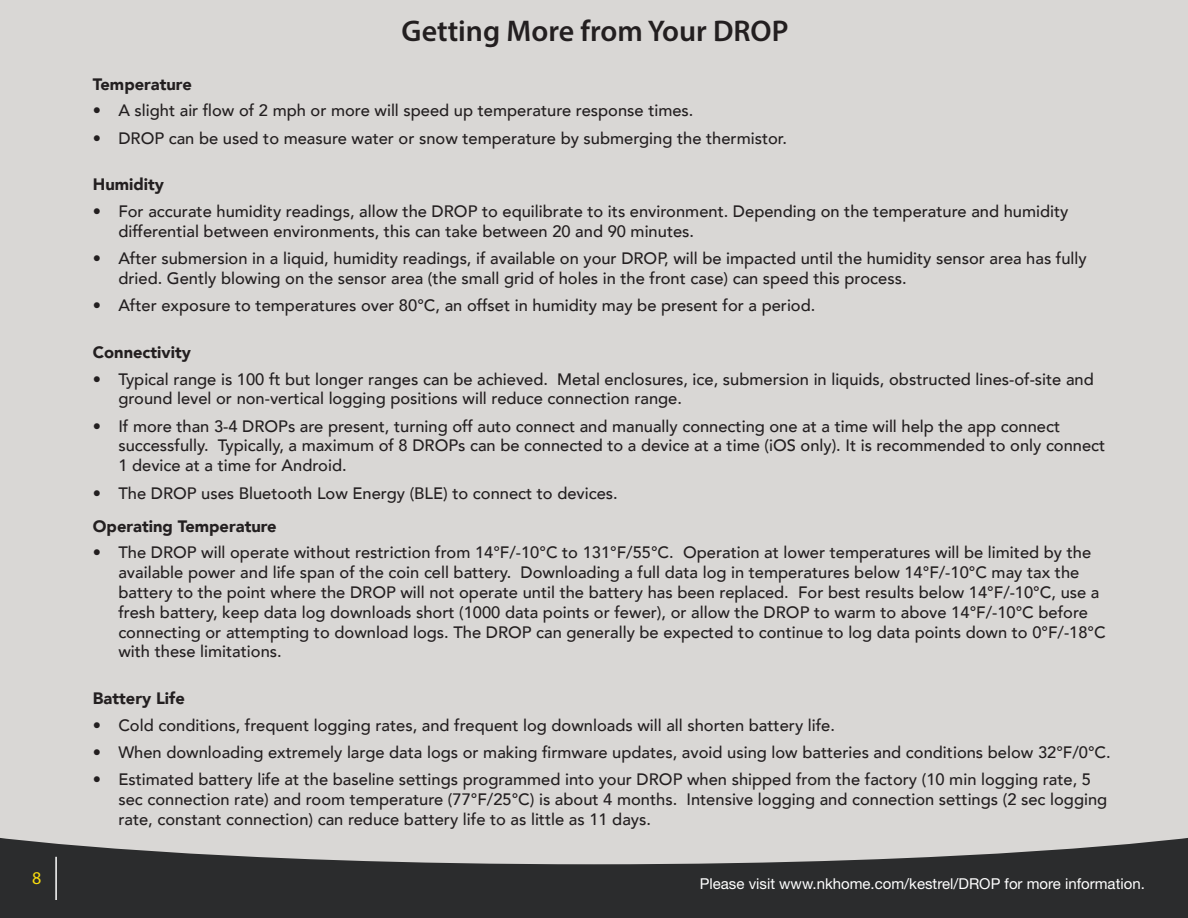
<style>
.page{position:relative;width:1188px;height:918px;background:#fff}
.page>*{position:absolute;margin:0;border:0;box-sizing:border-box;transform-origin:0 0}
.t1{font:600 30px "Myriad Pro";color:#231f20}
.t2{font:18px "Myriad Pro";color:#fadd0e}
.t3{font:500 16.5px/19.8px "Avenir";color:#231f20}
.t4{font:900 16.5px "Avenir";color:#231f20}
.t5{font:15px "Helvetica Neue LT Std";color:#fff}
</style>
<div class="page">
<div style="left:0;top:0;width:1188px;height:917px;background:#d9d7d5"></div>
<svg style="left:0;top:838px;width:1188px;height:80px;fill:#2b2c2d"></svg>
<hr style="left:55px;top:857px;width:2px;height:43px;background:#fff">
<h1 class="t1" style="left:402px;top:11px;width:388px">Getting More from Your DROP</h1>
<p class="t4" style="left:93px;top:70px;width:100px">Temperature</p>
<p class="t3" style="left:93px;top:100px;width:602px">• A slight air flow of 2 mph or more will speed up temperature response times.</p>
<p class="t3" style="left:93px;top:127px;width:696px">• DROP can be used to measure water or snow temperature by submerging the thermistor.</p>
<p class="t4" style="left:93px;top:171px;width:73px">Humidity</p>
<p class="t3" style="left:118px;top:200px;width:952px;text-indent:-25px">• For accurate humidity readings, allow the DROP to equilibrate to its environment. Depending on the temperature and humidity differential between environments, this can take between 20 and 90 minutes.</p>
<p class="t3" style="left:118px;top:248px;width:970px;text-indent:-25px">• After submersion in a liquid, humidity readings, if available on your DROP, will be impacted until the humidity sensor area has fully dried. Gently blowing on the sensor area (the small grid of holes in the front case) can speed this process.</p>
<p class="t3" style="left:93px;top:295px;width:724px">• After exposure to temperatures over 80°C, an offset in humidity may be present for a period.</p>
<p class="t4" style="left:93px;top:338px;width:100px">Connectivity</p>
<p class="t3" style="left:118px;top:368px;width:977px;text-indent:-25px">• Typical range is 100 ft but longer ranges can be achieved. Metal enclosures, ice, submersion in liquids, obstructed lines-of-site and ground level or non-vertical logging positions will reduce connection range.</p>
<p class="t3" style="left:118px;top:415px;width:988px;text-indent:-25px">• If more than 3-4 DROPs are present, turning off auto connect and manually connecting one at a time will help the app connect successfully. Typically, a maximum of 8 DROPs can be connected to a device at a time (iOS only). It is recommended to only connect<br>1 device at a time for Android.</p>
<p class="t3" style="left:93px;top:482px;width:527px">• The DROP uses Bluetooth Low Energy (BLE) to connect to devices.</p>
<p class="t4" style="left:93px;top:512px;width:185px">Operating Temperature</p>
<p class="t3" style="left:118px;top:542px;width:989px;text-indent:-25px">• The DROP will operate without restriction from 14°F/-10°C to 131°F/55°C. Operation at lower temperatures will be limited by the available power and life span of the coin cell battery. Downloading a full data log in temperatures below 14°F/-10°C may tax the battery to the point where the DROP will not operate until the battery has been replaced. For best results below 14°F/-10°C, use a fresh battery, keep data log downloads short (1000 data points or fewer), or allow the DROP to warm to above 14°F/-10°C before connecting or attempting to download logs. The DROP can generally be expected to continue to log data points down to 0°F/-18°C with these limitations.</p>
<p class="t4" style="left:93px;top:684px;width:93px">Battery Life</p>
<p class="t3" style="left:93px;top:714px;width:744px">• Cold conditions, frequent logging rates, and frequent log downloads will all shorten battery life.</p>
<p class="t3" style="left:93px;top:741px;width:1019px">• When downloading extremely large data logs or making firmware updates, avoid using low batteries and conditions below 32°F/0°C.</p>
<p class="t3" style="left:118px;top:769px;width:990px;text-indent:-25px">• Estimated battery life at the baseline settings programmed into your DROP when shipped from the factory (10 min logging rate, 5 sec connection rate) and room temperature (77°F/25°C) is about 4 months. Intensive logging and connection settings (2 sec logging rate, constant connection) can reduce battery life to as little as 11 days.</p>
<p class="t2" style="left:32px;top:867px;width:11px">8</p>
<p class="t5" style="left:700px;top:875px;width:447px">Please visit www.nkhome.com/kestrel/DROP for more information.</p>
</div>
